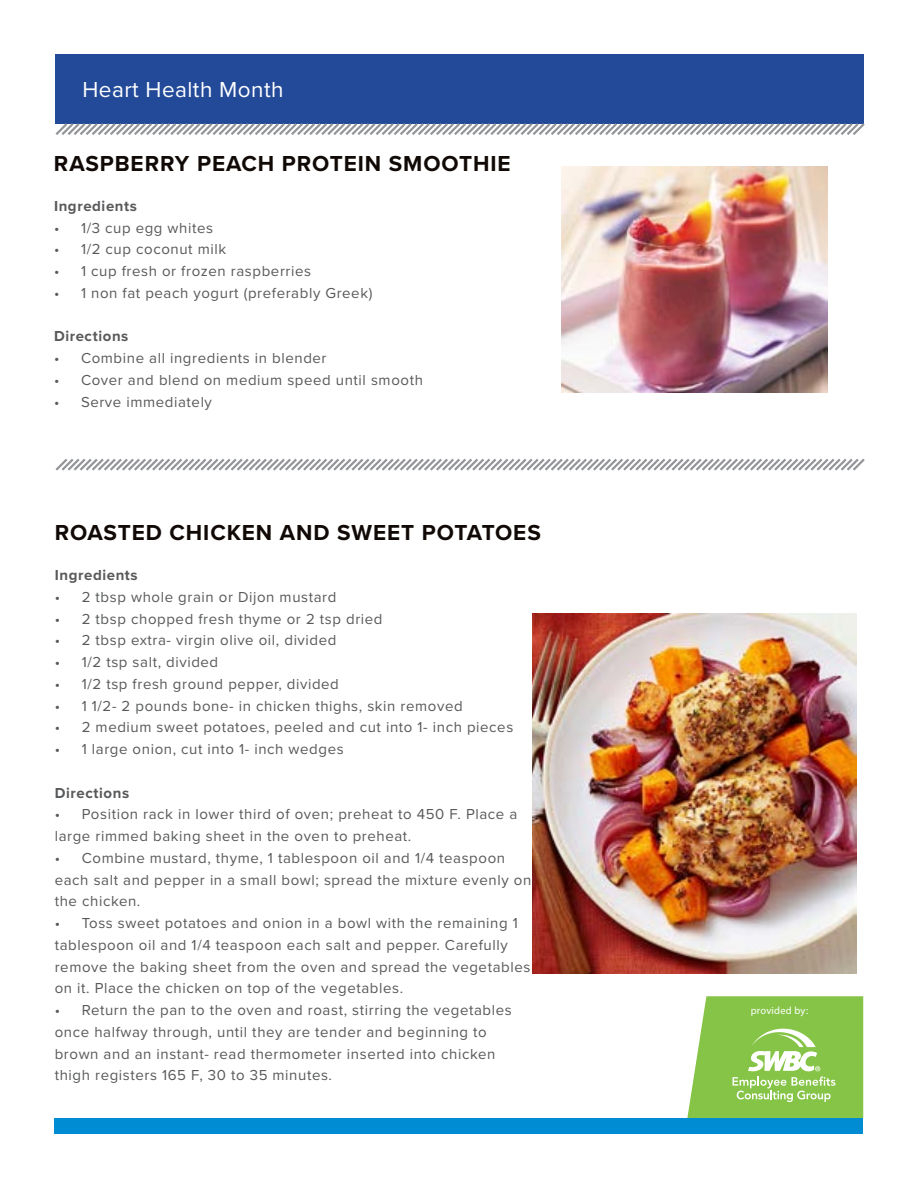
<style>
.page{position:relative;width:918px;height:1188px;background:#fff}
.page>*{position:absolute;margin:0;border:0;box-sizing:border-box;transform-origin:0 0}
.t1{font:700 22.5px "Proxima Nova";letter-spacing:.04em;color:#100906}
.t2{font:22.5px "Proxima Nova";letter-spacing:.02em;color:#fff}
.t3{font:15px/21.8px "Proxima Nova";letter-spacing:.04em;color:#58595b}
.t4{font:700 15px "Proxima Nova";letter-spacing:.04em;color:#58595b}
.t5{font:10.5px "Myriad Pro";letter-spacing:.02em;color:#fff}
</style>
<div class="page">
<div style="left:55px;top:1118px;width:808px;height:16px;background:#008cd2"></div>
<svg style="left:687px;top:996px;width:176px;height:122px"></svg>
<div style="left:56px;top:54px;width:808px;height:69px;background:#234a99"></div>
<img style="left:562px;top:166px;width:265px;height:227px">
<svg style="left:55px;top:121px;width:810px;height:14px"></svg>
<svg style="left:55px;top:458px;width:810px;height:13px"></svg>
<img style="left:533px;top:613px;width:324px;height:361px">
<h1 class="t2" style="left:82px;top:77px;width:202px">Heart Health Month</h1>
<h1 class="t1" style="left:54px;top:150px;width:458px">RASPBERRY PEACH PROTEIN SMOOTHIE</h1>
<p class="t4" style="left:54px;top:197px;width:85px">Ingredients</p>
<p class="t3" style="left:54px;top:217px;width:161px">• 1/3 cup egg whites</p>
<p class="t3" style="left:54px;top:239px;width:174px">• 1/2 cup coconut milk</p>
<p class="t3" style="left:54px;top:261px;width:259px">• 1 cup fresh or frozen raspberries</p>
<p class="t3" style="left:54px;top:282px;width:320px">• 1 non fat peach yogurt (preferably Greek)</p>
<p class="t4" style="left:54px;top:327px;width:76px">Directions</p>
<p class="t3" style="left:54px;top:348px;width:274px">• Combine all ingredients in blender</p>
<p class="t3" style="left:54px;top:369px;width:371px">• Cover and blend on medium speed until smooth</p>
<p class="t3" style="left:54px;top:391px;width:159px">• Serve immediately</p>
<h1 class="t1" style="left:55px;top:520px;width:488px">ROASTED CHICKEN AND SWEET POTATOES</h1>
<p class="t4" style="left:55px;top:566px;width:85px">Ingredients</p>
<p class="t3" style="left:55px;top:586px;width:283px">• 2 tbsp whole grain or Dijon mustard</p>
<p class="t3" style="left:55px;top:608px;width:329px">• 2 tbsp chopped fresh thyme or 2 tsp dried</p>
<p class="t3" style="left:55px;top:630px;width:283px">• 2 tbsp extra- virgin olive oil, divided</p>
<p class="t3" style="left:55px;top:652px;width:165px">• 1/2 tsp salt, divided</p>
<p class="t3" style="left:55px;top:673px;width:286px">• 1/2 tsp fresh ground pepper, divided</p>
<p class="t3" style="left:55px;top:695px;width:409px">• 1 1/2- 2 pounds bone- in chicken thighs, skin removed</p>
<p class="t3" style="left:55px;top:717px;width:460px">• 2 medium sweet potatoes, peeled and cut into 1- inch pieces</p>
<p class="t3" style="left:55px;top:739px;width:290px">• 1 large onion, cut into 1- inch wedges</p>
<p class="t4" style="left:55px;top:784px;width:76px">Directions</p>
<p class="t3" style="left:55px;top:804px;width:464px">• Position rack in lower third of oven; preheat to 450 F. Place a large rimmed baking sheet in the oven to preheat.</p>
<p class="t3" style="left:55px;top:847px;width:478px">• Combine mustard, thyme, 1 tablespoon oil and 1/4 teaspoon each salt and pepper in a small bowl; spread the mixture evenly on the chicken.</p>
<p class="t3" style="left:55px;top:913px;width:477px">• Toss sweet potatoes and onion in a bowl with the remaining 1 tablespoon oil and 1/4 teaspoon each salt and pepper. Carefully remove the baking sheet from the oven and spread the vegetables on it. Place the chicken on top of the vegetables.</p>
<p class="t3" style="left:55px;top:1000px;width:459px">• Return the pan to the oven and roast, stirring the vegetables once halfway through, until they are tender and beginning to brown and an instant- read thermometer inserted into chicken thigh registers 165 F, 30 to 35 minutes.</p>
<p class="t5" style="left:751px;top:1004px;width:59px">provided by:</p>
</div>
